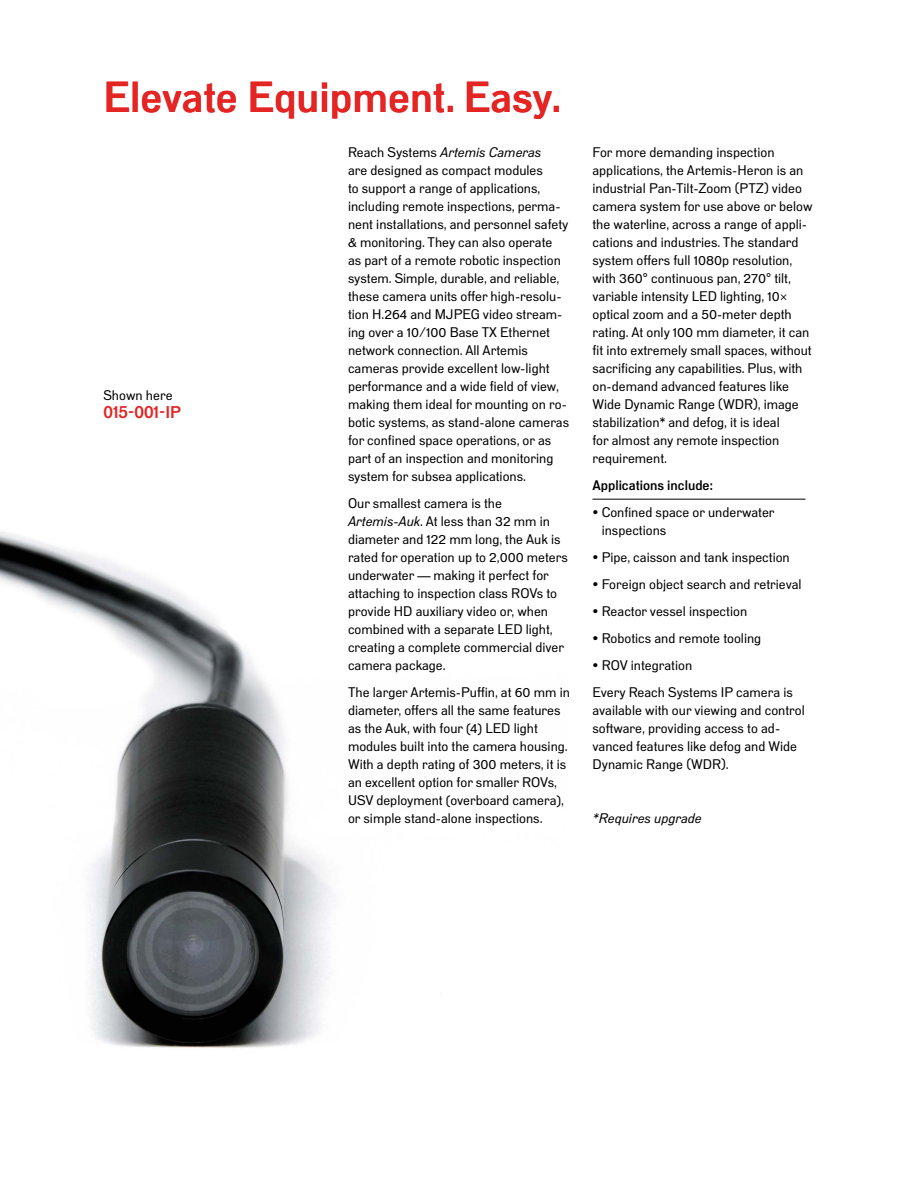
<style>
.page{position:relative;width:918px;height:1188px;background:#fff}
.page>*{position:absolute;margin:0;border:0;box-sizing:border-box;transform-origin:0 0}
.t1{font:500 42px "Neuemoderne Grotesk FS";color:#e52424}
.t2{font:500 16.5px "Neuemoderne Grotesk FS";color:#e52424}
.L-02{font:13.5px/18px "Neuemoderne Grotesk FS";color:#000001}
.L-01___SH{font:500 13.5px "Neuemoderne Grotesk FS";color:#000001}
.t3{font:italic 13.5px "Neuemoderne Grotesk FS";color:#000001}
.s1{font-style:italic}
</style>
<div class="page">
<img style="left:0;top:532px;width:441px;height:516px">
<hr style="left:592px;top:499px;width:214px;height:1px;background:#000001">
<p class="t1" style="left:104px;top:68px;width:459px">Elevate Equipment. Easy.</p>
<p class="L-02" style="left:104px;top:386px;width:71px">Shown here</p>
<p class="t2" style="left:104px;top:401px;width:79px">015-001-IP</p>
<p class="L-02" style="left:348px;top:143px;width:223px">Reach Systems <span class="s1">Artemis Cameras<br></span>are designed as compact modules<br>to support a range of applications, including remote inspections, perma&shy;nent installations, and personnel safety &amp; monitoring. They can also operate<br>as part of a remote robotic inspection system. Simple, durable, and reliable, these camera units offer high-resolu&shy;tion H.264 and MJPEG video stream&shy;ing over a 10/100 Base TX Ethernet network connection. All Artemis cameras provide excellent low-light performance and a wide field of view, making them ideal for mounting on ro&shy;botic systems, as stand-alone cameras for confined space operations, or as part of an inspection and monitoring system for subsea applications.</p>
<p class="L-02" style="left:348px;top:494px;width:221px">Our smallest camera is the<br><span class="s1">Artemis-Auk</span>. At less than 32 mm in diameter and 122 mm long, the Auk is rated for operation up to 2,000 meters underwater — making it perfect for attaching to inspection class ROVs to provide HD auxiliary video or, when combined with a separate LED light, creating a complete commercial diver camera package.</p>
<p class="L-02" style="left:348px;top:683px;width:223px">The larger Artemis-Puffin, at 60 mm in diameter, offers all the same features as the Auk, with four (4) LED light modules built into the camera housing.<br>With a depth rating of 300 meters, it is an excellent option for smaller ROVs, USV deployment (overboard camera), or simple stand-alone inspections.</p>
<p class="L-02" style="left:592px;top:143px;width:222px">For more demanding inspection applications, the Artemis-Heron is an industrial Pan-Tilt-Zoom (PTZ) video camera system for use above or below the waterline, across a range of appli&shy;cations and industries. The standard system offers full 1080p resolution, with 360° continuous pan, 270° tilt, variable intensity LED lighting, 10× optical zoom and a 50-meter depth rating. At only 100 mm diameter, it can fit into extremely small spaces, without sacrificing any capabilities. Plus, with on-demand advanced features like Wide Dynamic Range (WDR), image stabilization* and defog, it is ideal<br>for almost any remote inspection requirement.</p>
<p class="L-01___SH" style="left:592px;top:476px;width:122px">Applications include:</p>
<p class="L-02" style="left:602px;top:503px;width:174px;text-indent:-9px">• Confined space or underwater inspections</p>
<p class="L-02" style="left:592px;top:548px;width:199px">• Pipe, caisson and tank inspection</p>
<p class="L-02" style="left:592px;top:575px;width:211px">• Foreign object search and retrieval</p>
<p class="L-02" style="left:592px;top:602px;width:156px">• Reactor vessel inspection</p>
<p class="L-02" style="left:592px;top:629px;width:170px">• Robotics and remote tooling</p>
<p class="L-02" style="left:592px;top:656px;width:101px">• ROV integration</p>
<p class="L-02" style="left:592px;top:683px;width:214px">Every Reach Systems IP camera is available with our viewing and control software, providing access to ad&shy;vanced features like defog and Wide<br>Dynamic Range (WDR).</p>
<p class="t3" style="left:592px;top:809px;width:111px">*Requires upgrade</p>
</div>
